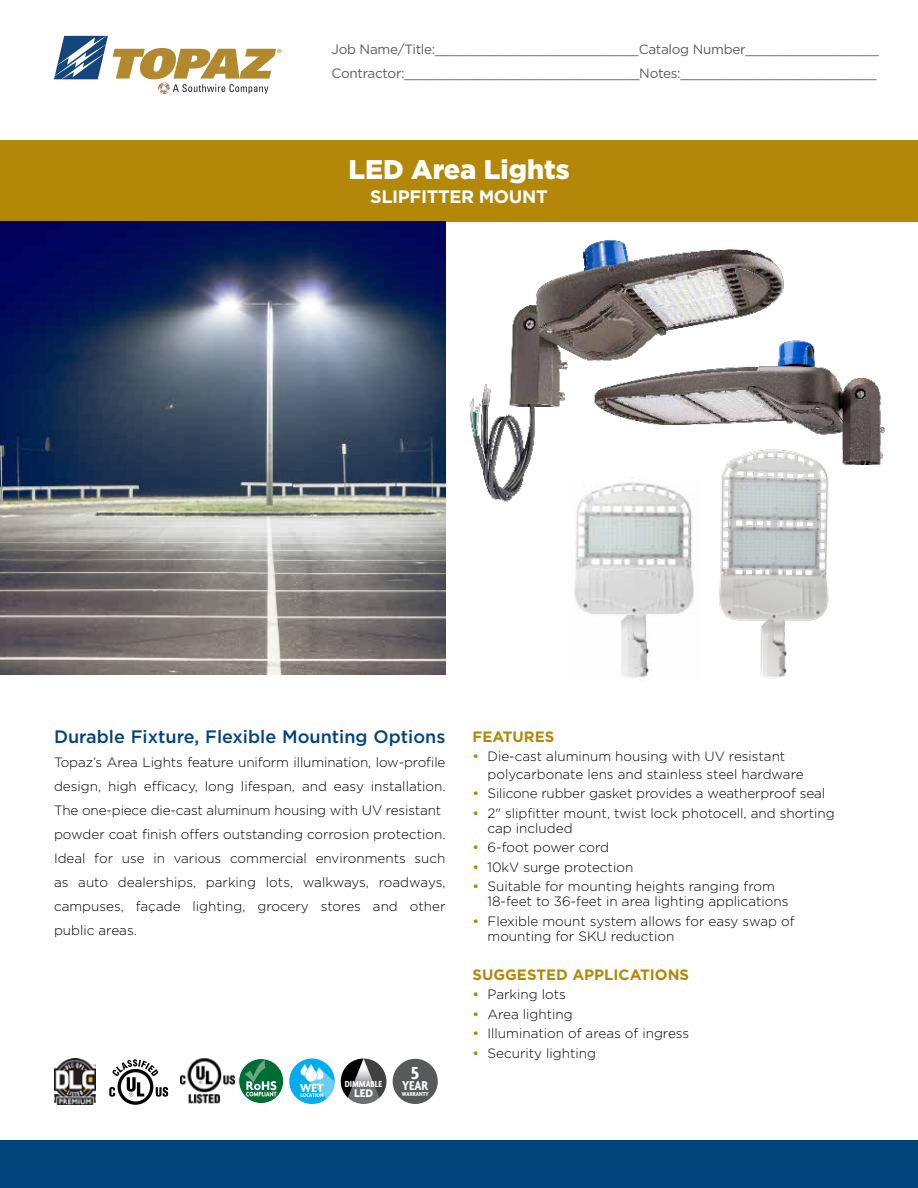
<style>
.page{position:relative;width:918px;height:1188px;background:#fff}
.page>*{position:absolute;margin:0;border:0;box-sizing:border-box;transform-origin:0 0}
.t1{font:900 27px "Gotham";color:#fff}
.t2{font:700 18.75px "Agenda";color:#fff}
.t3{font:500 18px "Gotham";color:#00447c}
.t4{font:700 18px "Gotham";letter-spacing:-.02em;color:#fff}
.t5{font:700 15px "Gotham";color:#b38808}
.t6{font:700 condensed 13.8px "Agenda";color:#fff}
.t7{font:300 13.5px/24px "Gotham";color:#000}
.t8{font:13.5px/24px "Gotham";letter-spacing:-.02em;color:#5d5d60}
.t9{font:700 12.6px "Agenda";color:#fff}
.t10{font:700 12px "Agenda";color:#fff}
.t11{font:700 condensed 9.45px "Agenda";color:#fff}
.t12{font:700 condensed 6.3px "Agenda";color:#fff}
.t13{font:700 condensed 5.85px "Agenda";letter-spacing:.01em;color:#fff}
.s1{font-weight:500;color:#b38808}
</style>
<div class="page">
<img style="left:794px;top:340px;width:91px;height:124px">
<img style="left:574px;top:507px;width:120px;height:171px">
<div style="left:0;top:140px;width:918px;height:82px;background:#b38808"></div>
<img style="left:470px;top:240px;width:324px;height:267px">
<img style="left:54px;top:1058px;width:41px;height:46px">
<div style="left:393px;top:1059px;width:45px;height:45px;background:#58595b;border-radius:50%"></div>
<img style="left:180px;top:1058px;width:55px;height:46px">
<svg style="left:118px;top:1069px;width:35px;height:36px"></svg>
<div style="left:121px;top:1072px;width:29px;height:29px;background:#fff;border-radius:50%"></div>
<svg style="left:109px;top:1059px;width:59px;height:38px"></svg>
<svg style="left:239px;top:1059px;width:45px;height:45px"></svg>
<div style="left:238px;top:1058px;width:46px;height:46px;border:1px solid #fff;border-radius:50%"></div>
<svg style="left:245px;top:1059px;width:32px;height:37px"></svg>
<div style="left:0;top:1140px;width:918px;height:48px;background:#00447c"></div>
<img style="left:712px;top:446px;width:126px;height:233px">
<div style="left:289px;top:1059px;width:46px;height:45px;background:#00aeef;border-radius:50%"></div>
<svg style="left:341px;top:1059px;width:45px;height:45px"></svg>
<svg style="left:301px;top:1058px;width:86px;height:41px"></svg>
<img style="left:0;top:222px;width:446px;height:453px">
<svg style="left:54px;top:36px;width:228px;height:58px"></svg>
<p class="t8" style="left:331px;top:37px;width:549px">Job Name/Title:__________________________Catalog Number_________________<br>Contractor:______________________________Notes:_________________________</p>
<h1 class="t1" style="left:348px;top:150px;width:223px">LED Area Lights</h1>
<h3 class="t4" style="left:370px;top:184px;width:179px">SLIPFITTER MOUNT</h3>
<h3 class="t3" style="left:54px;top:725px;width:393px">Durable Fixture, Flexible Mounting Options</h3>
<p class="t7" style="left:54px;top:750px;width:393px">Topaz’s Area Lights feature uniform illumination, low-profile design, high efficacy, long lifespan, and easy installation.<br>The one-piece die-cast aluminum housing with UV resistant powder coat finish offers outstanding corrosion protection.<br>Ideal for use in various commercial environments such as auto dealerships, parking lots, walkways, roadways, campuses, façade lighting, grocery stores and other public areas.</p>
<h2 class="t2" style="left:411px;top:1062px;width:10px">5</h2>
<p class="t6" style="left:402px;top:1078px;width:28px">YEAR</p>
<p class="t11" style="left:345px;top:1079px;width:39px">DIMMABLE</p>
<p class="t10" style="left:354px;top:1086px;width:21px">LED</p>
<p class="t9" style="left:300px;top:1081px;width:25px">WET</p>
<p class="t13" style="left:300px;top:1092px;width:25px">LOCATION</p>
<p class="t12" style="left:402px;top:1090px;width:29px">WARRANTY</p>
<p class="t5" style="left:472px;top:726px;width:83px">FEATURES</p>
<p class="t7" style="left:487px;top:747px;width:318px;line-height:18px;text-indent:-15px"><span class="s1">•</span> Die-cast aluminum housing with UV resistant polycarbonate lens and stainless steel hardware</p>
<p class="t7" style="left:472px;top:781px;width:354px"><span class="s1">•</span> Silicone rubber gasket provides a weatherproof seal</p>
<p class="t7" style="left:487px;top:805px;width:349px;line-height:15px;text-indent:-15px"><span class="s1">•</span> 2" slipfitter mount, twist lock photocell, and shorting cap included</p>
<p class="t7" style="left:472px;top:835px;width:138px"><span class="s1">•</span> 6-foot power cord</p>
<p class="t7" style="left:472px;top:855px;width:162px"><span class="s1">•</span> 10kV surge protection</p>
<p class="t7" style="left:487px;top:879px;width:302px;line-height:15px;text-indent:-15px"><span class="s1">•</span> Suitable for mounting heights ranging from<br>18-feet to 36-feet in area lighting applications</p>
<p class="t7" style="left:487px;top:913px;width:309px;line-height:15px;text-indent:-15px"><span class="s1">•</span> Flexible mount system allows for easy swap of mounting for SKU reduction</p>
<p class="t5" style="left:472px;top:964px;width:218px">SUGGESTED APPLICATIONS</p>
<p class="t7" style="left:472px;top:982px;width:95px"><span class="s1">•</span> Parking lots</p>
<p class="t7" style="left:472px;top:1001px;width:102px"><span class="s1">•</span> Area lighting</p>
<p class="t7" style="left:472px;top:1021px;width:218px"><span class="s1">•</span> Illumination of areas of ingress</p>
<p class="t7" style="left:472px;top:1040px;width:125px"><span class="s1">•</span> Security lighting</p>
</div>
